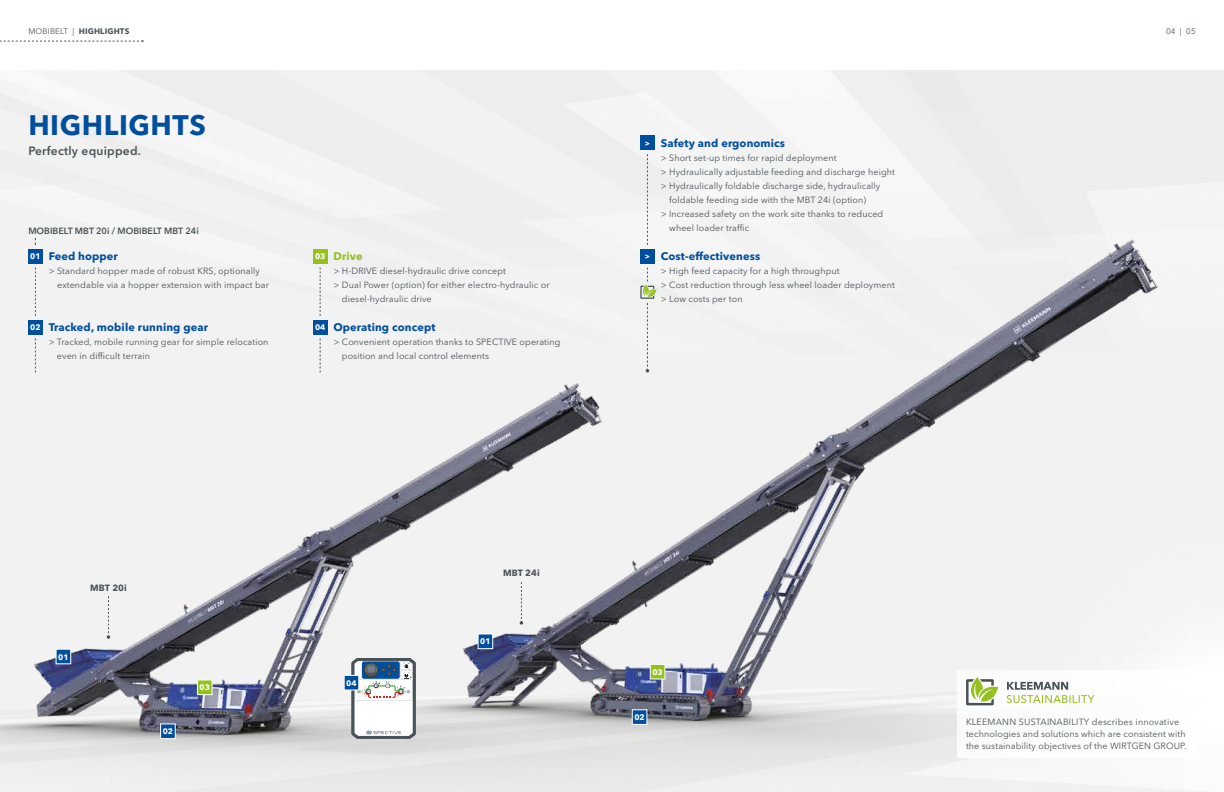
<style>
.page{position:relative;width:1224px;height:792px;background:#fff}
.page>*{position:absolute;margin:0;border:0;box-sizing:border-box;transform-origin:0 0}
.t1{font:700 28px "Avenir Next LT Pro";letter-spacing:.02em;color:#004f9f}
.t2{font:600 12px "Avenir Next LT Pro";letter-spacing:.02em;color:#485358}
.t3{font:700 11px "Avenir Next LT Pro";letter-spacing:.01em;color:#004f9f}
.t4{font:700 11px "Avenir Next LT Pro";letter-spacing:.01em;color:#95c11f}
.t5{font:9px/14px "Avenir Next LT Pro";letter-spacing:.01em;color:#485358}
.t6{font:600 9px "Avenir Next LT Pro";color:#485358}
.t7{font:700 9px "Avenir Next LT Pro";letter-spacing:.01em;color:#485358}
.t8{font:700 8px "Avenir Next LT Pro";color:#fff}
.t9{font:700 8px "Avenir Next LT Pro";letter-spacing:.02em;color:#485358}
.t10{font:8px "Avenir Next LT Pro";color:#485358}
.s1{font-weight:400}
</style>
<div class="page">
<div style="left:0;top:71px;width:1224px;height:721px;background:#f2f2f2"></div>
<div style="left:90px;top:213px;width:1094px;height:579px;background:#f2f2f2"></div>
<img style="left:0;top:324px;width:1094px;height:468px">
<svg style="left:520px;top:582px;width:3px;height:43px"></svg>
<svg style="left:107px;top:596px;width:3px;height:43px"></svg>
<svg style="left:650px;top:664px;width:15px;height:16px"></svg>
<svg style="left:197px;top:679px;width:16px;height:16px"></svg>
<svg style="left:632px;top:709px;width:15px;height:16px"></svg>
<svg style="left:478px;top:633px;width:15px;height:16px"></svg>
<svg style="left:56px;top:649px;width:15px;height:15px"></svg>
<svg style="left:160px;top:723px;width:16px;height:16px"></svg>
<svg style="left:35px;top:268px;width:1px;height:48px"></svg>
<svg style="left:320px;top:268px;width:1px;height:48px"></svg>
<svg style="left:647px;top:154px;width:1px;height:91px"></svg>
<svg style="left:35px;top:338px;width:1px;height:34px"></svg>
<svg style="left:320px;top:338px;width:1px;height:34px"></svg>
<div style="left:640px;top:136px;width:15px;height:14px;background:#004f9f"></div>
<svg style="left:0;top:40px;width:144px;height:2px"></svg>
<div style="left:28px;top:249px;width:15px;height:14px;background:#004f9f"></div>
<div style="left:640px;top:249px;width:15px;height:14px;background:#004f9f"></div>
<div style="left:28px;top:320px;width:15px;height:14px;background:#004f9f"></div>
<div style="left:313px;top:320px;width:14px;height:14px;background:#004f9f"></div>
<svg style="left:640px;top:268px;width:17px;height:104px"></svg>
<svg style="left:344px;top:658px;width:72px;height:81px"></svg>
<div style="left:313px;top:249px;width:14px;height:14px;background:#95c11f"></div>
<div style="left:958px;top:670px;width:238px;height:88px;background:#fff"></div>
<svg style="left:966px;top:677px;width:33px;height:28px"></svg>
<svg style="left:1007px;top:682px;width:88px;height:21px"></svg>
<p class="t9" style="left:28px;top:27px;width:103px"><span class="s1">MOBIBELT |</span> HIGHLIGHTS</p>
<h1 class="t1" style="left:28px;top:108px;width:179px">HIGHLIGHTS</h1>
<h2 class="t2" style="left:28px;top:143px;width:114px">Perfectly equipped.</h2>
<p class="t8" style="left:645px;top:138px;width:7px">&gt;</p>
<p class="t6" style="left:28px;top:225px;width:172px">MOBIBELT MBT 20i / MOBIBELT MBT 24i</p>
<p class="t8" style="left:30px;top:252px;width:12px">01</p>
<p class="t8" style="left:645px;top:252px;width:7px">&gt;</p>
<p class="t3" style="left:49px;top:250px;width:71px">Feed hopper</p>
<p class="t5" style="left:57px;top:264px;width:213px;text-indent:-8px">&gt; Standard hopper made of robust KRS, optionally extendable via a hopper extension with impact bar</p>
<p class="t4" style="left:333px;top:250px;width:31px">Drive</p>
<p class="t5" style="left:333px;top:264px;width:174px">&gt; H-DRIVE diesel-hydraulic drive concept</p>
<p class="t5" style="left:333px;top:278px;width:218px">&gt; Dual Power (option) for either electro-hydraulic or</p>
<p class="t5" style="left:342px;top:292px;width:91px">diesel-hydraulic drive</p>
<p class="t8" style="left:315px;top:252px;width:12px">03</p>
<p class="t3" style="left:49px;top:320px;width:161px">Tracked, mobile running gear</p>
<p class="t5" style="left:57px;top:335px;width:213px;text-indent:-8px">&gt; Tracked, mobile running gear for simple relocation even in difficult terrain</p>
<p class="t8" style="left:30px;top:322px;width:12px">02</p>
<p class="t8" style="left:315px;top:322px;width:12px">04</p>
<p class="t3" style="left:333px;top:320px;width:103px">Operating concept</p>
<p class="t5" style="left:342px;top:335px;width:220px;text-indent:-8px">&gt; Convenient operation thanks to SPECTIVE operating position and local control elements</p>
<p class="t3" style="left:661px;top:136px;width:126px">Safety and ergonomics</p>
<p class="t5" style="left:661px;top:151px;width:177px">&gt; Short set-up times for rapid deployment</p>
<p class="t5" style="left:661px;top:165px;width:236px">&gt; Hydraulically adjustable feeding and discharge height</p>
<p class="t5" style="left:661px;top:179px;width:221px">&gt; Hydraulically foldable discharge side, hydraulically</p>
<p class="t5" style="left:669px;top:193px;width:199px">foldable feeding side with the MBT 24i (option)</p>
<p class="t5" style="left:661px;top:207px;width:224px">&gt; Increased safety on the work site thanks to reduced</p>
<p class="t5" style="left:669px;top:221px;width:82px">wheel loader traffic</p>
<p class="t3" style="left:661px;top:250px;width:101px">Cost-effectiveness</p>
<p class="t5" style="left:661px;top:264px;width:236px">&gt; High feed capacity for a high throughput<br>&gt; Cost reduction through less wheel loader deployment &gt; Low costs per ton</p>
<p class="t10" style="left:1166px;top:27px;width:31px">04 | 05</p>
<p class="t7" style="left:90px;top:582px;width:38px">MBT 20i</p>
<p class="t8" style="left:58px;top:652px;width:12px">01</p>
<p class="t8" style="left:163px;top:727px;width:12px">02</p>
<p class="t8" style="left:200px;top:683px;width:12px">03</p>
<p class="t8" style="left:346px;top:678px;width:12px">04</p>
<p class="t7" style="left:503px;top:568px;width:38px">MBT 24i</p>
<p class="t8" style="left:480px;top:637px;width:12px">01</p>
<p class="t8" style="left:652px;top:667px;width:12px">03</p>
<p class="t8" style="left:634px;top:712px;width:12px">02</p>
<p class="t5" style="left:966px;top:716px;width:222px;line-height:12px">KLEEMANN SUSTAINABILITY describes innovative technologies and solutions which are consistent with the sustainability objectives of the WIRTGEN GROUP.</p>
</div>
